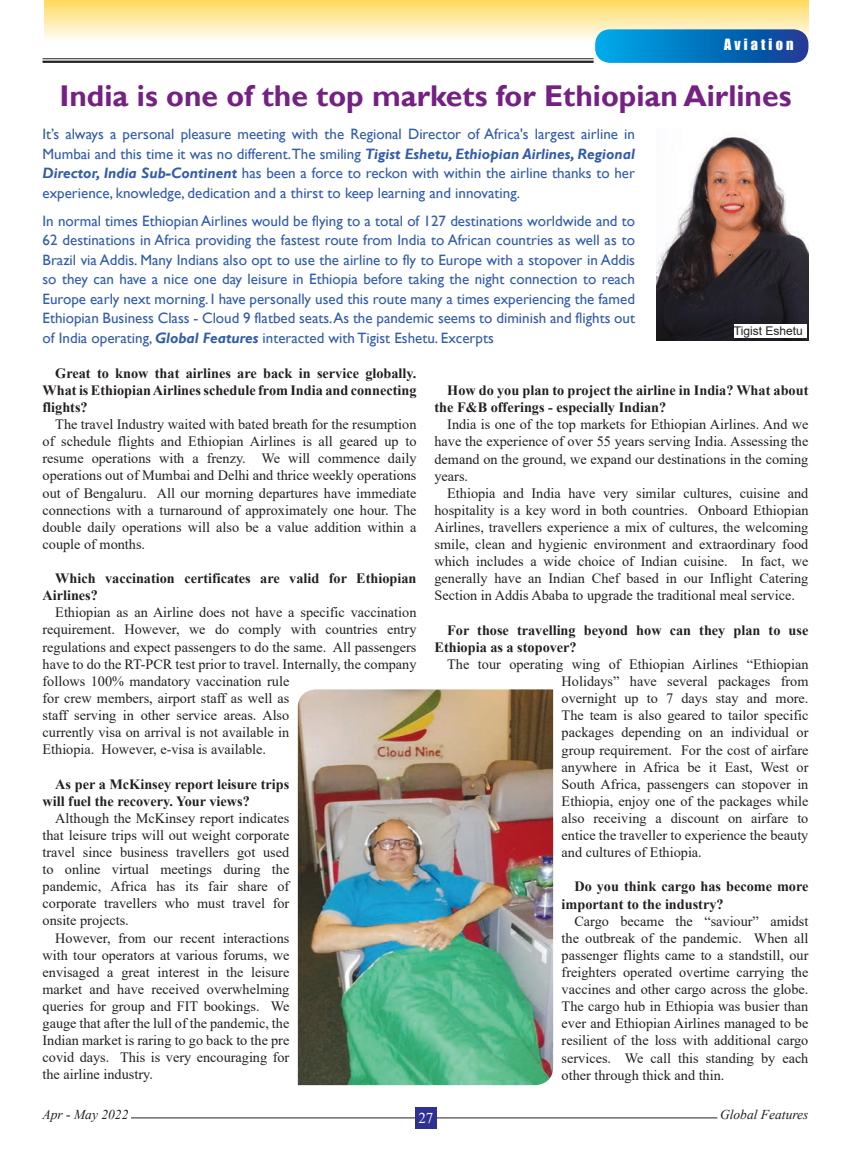
<style>
.page{position:relative;width:851px;height:1149px;background:#fff}
.page>*{position:absolute;margin:0;border:0;box-sizing:border-box;transform-origin:0 0}
.t1{font:700 30px "Gill Sans";color:#752183}
.t2{font:15px/19.5px "Gill Sans";color:#325caa;text-align:justify}
.t3{font:15px "Times New Roman";color:#fff}
.t4{font:14.25px/17.1px "Times New Roman";color:#231f20;text-align:justify}
.t5{font:700 14.25px/17.1px "Times New Roman";color:#231f20}
.t6{font:14.25px "Impact";letter-spacing:.22em;color:#fff}
.t7{font:italic 13.5px "Times New Roman";color:#231f20}
.t8{font:12px "Arial";color:#231f20}
.s1{font-weight:700;font-style:italic}
</style>
<div class="page">
<div style="left:44px;top:0;width:764px;height:41px;background:linear-gradient(to bottom,#ffda5e,#fefdf8)"></div>
<svg style="left:595px;top:29px;width:213px;height:34px;background:#0875bf"></svg>
<hr style="left:43px;top:61px;width:550px;height:2px;background:#231f20">
<hr style="left:43px;top:58px;width:550px;height:1px;background:#231f20">
<hr style="left:131px;top:1117px;width:586px;height:1px;background:#231f20">
<div style="left:415px;top:1106px;width:21px;height:22px;background:#2e3092"></div>
<img style="left:656px;top:137px;width:152px;height:203px">
<img style="left:298px;top:689px;width:255px;height:395px">
<div style="left:733px;top:324px;width:73px;height:14px;background:#fff"></div>
<p class="t6" style="left:724px;top:33px;width:71px">Aviation</p>
<p class="t1" style="left:59px;top:78px;width:733px">India is one of the top markets for Ethiopian Airlines</p>
<p class="t2" style="left:43px;top:125px;width:594px">It’s always a personal pleasure meeting with the Regional Director of Africa's largest airline in Mumbai and this time it was no different.The smiling <span class="s1">Tigist Eshetu, Ethiopian Airlines, Regional Director, India Sub-Continent</span> has been a force to reckon with within the airline thanks to her experience, knowledge, dedication and a thirst to keep learning and innovating.</p>
<p class="t2" style="left:43px;top:211px;width:594px">In normal times Ethiopian Airlines would be flying to a total of 127 destinations worldwide and to 62 destinations in Africa providing the fastest route from India to African countries as well as to Brazil via Addis. Many Indians also opt to use the airline to fly to Europe with a stopover in Addis so they can have a nice one day leisure in Ethiopia before taking the night connection to reach Europe early next morning. I have personally used this route many a times experiencing the famed Ethiopian Business Class - Cloud 9 flatbed seats.As the pandemic seems to diminish and flights out of India operating, <span class="s1">Global Features</span> interacted with Tigist Eshetu. Excerpts</p>
<p class="t8" style="left:733px;top:322px;width:70px">Tigist Eshetu</p>
<p class="t5" style="left:43px;top:364px;width:375px;text-align:justify;text-indent:13px">Great to know that airlines are back in service globally.<br>What is Ethiopian Airlines schedule from India and connecting flights?</p>
<p class="t4" style="left:43px;top:415px;width:375px;text-indent:13px">The travel Industry waited with bated breath for the resumption of schedule flights and Ethiopian Airlines is all geared up to resume operations with a frenzy. We will commence daily operations out of Mumbai and Delhi and thrice weekly operations out of Bengaluru. All our morning departures have immediate connections with a turnaround of approximately one hour. The double daily operations will also be a value addition within a couple of months.</p>
<p class="t5" style="left:43px;top:569px;width:375px;text-indent:13px">Which vaccination certificates are valid for Ethiopian<br>Airlines?</p>
<p class="t4" style="left:43px;top:603px;width:375px;text-align:left;text-indent:13px">Ethiopian as an Airline does not have a specific vaccination requirement. However, we do comply with countries entry regulations and expect passengers to do the same. All passengers have to do the RT-PCR test prior to travel. Internally, the company follows 100% mandatory vaccination rule<br>for crew members, airport staff as well as<br>staff serving in other service areas. Also<br>currently visa on arrival is not available in<br>Ethiopia. However, e-visa is available.</p>
<p class="t5" style="left:43px;top:774px;width:248px;text-indent:13px">As per a McKinsey report leisure trips will fuel the recovery. Your views?</p>
<p class="t4" style="left:43px;top:808px;width:248px;text-indent:13px">Although the McKinsey report indicates that leisure trips will out weight corporate travel since business travellers got used to online virtual meetings during the pandemic, Africa has its fair share of corporate travellers who must travel for onsite projects.</p>
<p class="t4" style="left:43px;top:928px;width:248px;text-indent:13px">However, from our recent interactions with tour operators at various forums, we envisaged a great interest in the leisure market and have received overwhelming queries for group and FIT bookings. We gauge that after the lull of the pandemic, the Indian market is raring to go back to the pre covid days. This is very encouraging for the airline industry.</p>
<p class="t5" style="left:434px;top:381px;width:375px;text-indent:13px">How do you plan to project the airline in India? What about the F&amp;B offerings - especially Indian?</p>
<p class="t4" style="left:434px;top:415px;width:375px;text-indent:13px">India is one of the top markets for Ethiopian Airlines. And we have the experience of over 55 years serving India. Assessing the demand on the ground, we expand our destinations in the coming years.</p>
<p class="t4" style="left:434px;top:484px;width:375px;text-indent:13px">Ethiopia and India have very similar cultures, cuisine and hospitality is a key word in both countries. Onboard Ethiopian Airlines, travellers experience a mix of cultures, the welcoming smile, clean and hygienic environment and extraordinary food which includes a wide choice of Indian cuisine. In fact, we generally have an Indian Chef based in our Inflight Catering Section in Addis Ababa to upgrade the traditional meal service.</p>
<p class="t5" style="left:434px;top:620px;width:375px;text-indent:13px">For those travelling beyond how can they plan to use<br>Ethiopia as a stopover?</p>
<p class="t4" style="left:561px;top:655px;width:248px;text-indent:-114px">The tour operating wing of Ethiopian Airlines “Ethiopian Holidays” have several packages from overnight up to 7 days stay and more.<br>The team is also geared to tailor specific packages depending on an individual or group requirement. For the cost of airfare anywhere in Africa be it East, West or South Africa, passengers can stopover in Ethiopia, enjoy one of the packages while also receiving a discount on airfare to entice the traveller to experience the beauty and cultures of Ethiopia.</p>
<p class="t5" style="left:561px;top:877px;width:248px;text-indent:13px">Do you think cargo has become more important to the industry?</p>
<p class="t4" style="left:561px;top:911px;width:248px;text-indent:13px">Cargo became the “saviour” amidst the outbreak of the pandemic. When all passenger flights came to a standstill, our freighters operated overtime carrying the vaccines and other cargo across the globe.<br>The cargo hub in Ethiopia was busier than ever and Ethiopian Airlines managed to be resilient of the loss with additional cargo services. We call this standing by each other through thick and thin.</p>
<p class="t7" style="left:43px;top:1104px;width:87px">Apr - May 2022</p>
<p class="t7" style="left:720px;top:1104px;width:90px">Global Features</p>
<p class="t3" style="left:418px;top:1107px;width:16px">27</p>
</div>
